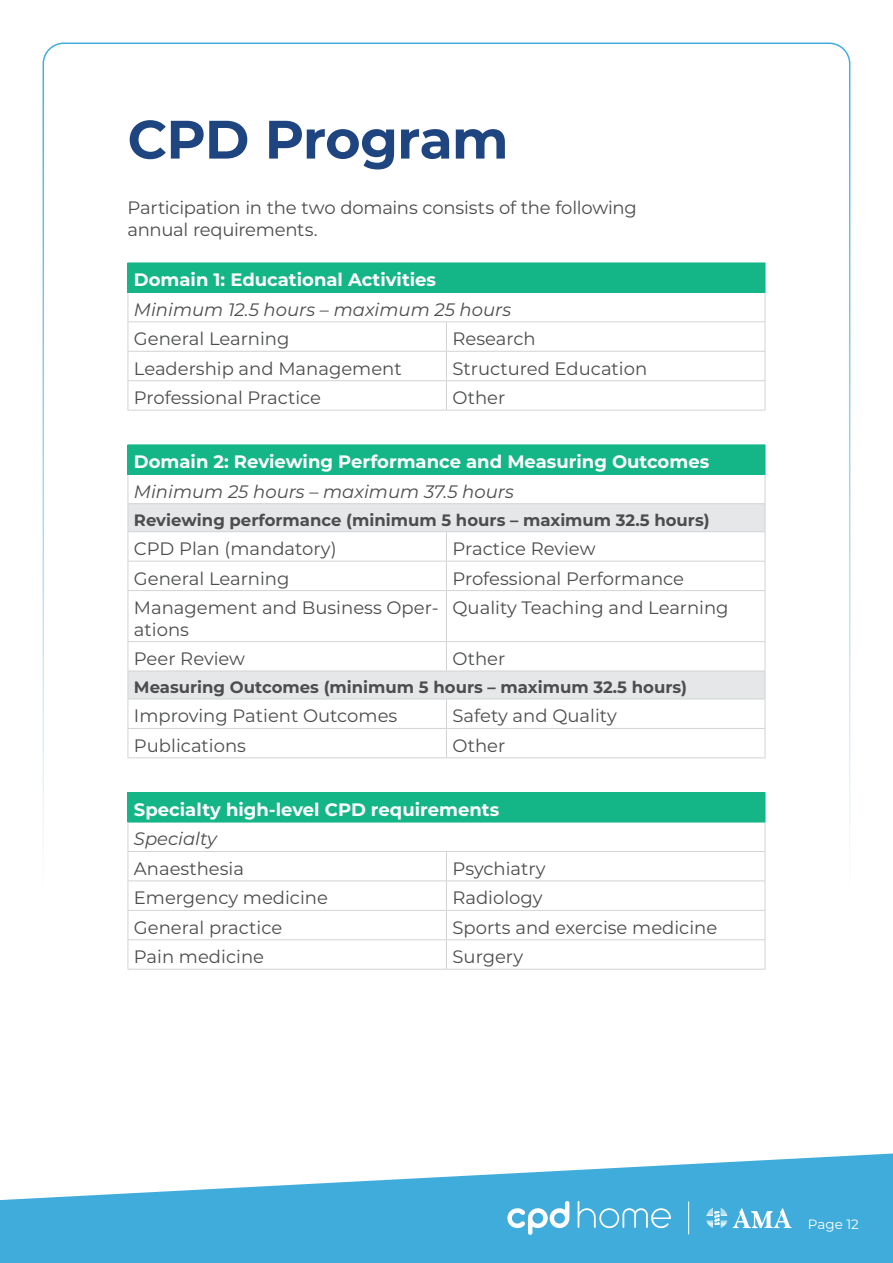
<style>
.page{position:relative;width:893px;height:1263px;background:#fff}
.page>*{position:absolute;margin:0;border:0;box-sizing:border-box;transform-origin:0 0}
.t1{font:700 54px "Montserrat";letter-spacing:-.015em;color:#1e4580}
.t2{font:18px/21.6px "Montserrat";color:#4c4d4d}
.t3{font:700 18px "Montserrat";color:#fff}
.t4{font:italic 18px "Montserrat";color:#4c4d4d}
.t5{font:700 16.5px "Montserrat";color:#4c4d4d}
.t6{font:13.5px "Montserrat";color:#fff}
</style>
<div class="page">
<div style="left:128px;top:263px;width:637px;height:29px;background:#14b687"></div>
<hr style="left:128px;top:321px;width:318px;height:1px;background:#d1d3d4">
<hr style="left:446px;top:321px;width:319px;height:1px;background:#d1d3d4">
<hr style="left:128px;top:351px;width:318px;height:1px;background:#d1d3d4">
<hr style="left:446px;top:351px;width:319px;height:1px;background:#d1d3d4">
<hr style="left:128px;top:380px;width:318px;height:1px;background:#d1d3d4">
<hr style="left:446px;top:380px;width:319px;height:1px;background:#d1d3d4">
<svg style="left:446px;top:322px;width:1px;height:88px"></svg>
<hr style="left:128px;top:410px;width:318px;height:1px;background:#d1d3d4">
<hr style="left:446px;top:410px;width:319px;height:1px;background:#d1d3d4">
<svg style="left:128px;top:293px;width:1px;height:117px"></svg>
<svg style="left:765px;top:263px;width:1px;height:147px"></svg>
<hr style="left:128px;top:292px;width:318px;height:1px;background:#14b687">
<hr style="left:446px;top:292px;width:319px;height:1px;background:#14b687">
<div style="left:128px;top:793px;width:637px;height:29px;background:#14b687"></div>
<hr style="left:128px;top:851px;width:318px;height:1px;background:#d1d3d4">
<hr style="left:446px;top:851px;width:319px;height:1px;background:#d1d3d4">
<hr style="left:128px;top:880px;width:318px;height:1px;background:#d1d3d4">
<hr style="left:446px;top:880px;width:319px;height:1px;background:#d1d3d4">
<hr style="left:128px;top:910px;width:318px;height:1px;background:#d1d3d4">
<hr style="left:446px;top:910px;width:319px;height:1px;background:#d1d3d4">
<hr style="left:128px;top:939px;width:318px;height:1px;background:#d1d3d4">
<hr style="left:446px;top:939px;width:319px;height:1px;background:#d1d3d4">
<svg style="left:446px;top:852px;width:1px;height:117px"></svg>
<hr style="left:128px;top:969px;width:318px;height:1px;background:#d1d3d4">
<hr style="left:446px;top:969px;width:319px;height:1px;background:#d1d3d4">
<hr style="left:128px;top:792px;width:318px;height:1px;background:#14b687">
<svg style="left:128px;top:823px;width:1px;height:146px"></svg>
<hr style="left:446px;top:792px;width:319px;height:1px;background:#14b687">
<svg style="left:765px;top:793px;width:1px;height:176px"></svg>
<hr style="left:128px;top:822px;width:318px;height:1px;background:#14b687">
<hr style="left:446px;top:822px;width:319px;height:1px;background:#14b687">
<div style="left:128px;top:445px;width:637px;height:29px;background:#14b687"></div>
<svg style="left:129px;top:504px;width:636px;height:195px"></svg>
<hr style="left:128px;top:503px;width:318px;height:1px;background:#d1d3d4">
<hr style="left:446px;top:503px;width:319px;height:1px;background:#d1d3d4">
<hr style="left:128px;top:531px;width:318px;height:1px;background:#d1d3d4">
<hr style="left:446px;top:531px;width:319px;height:1px;background:#d1d3d4">
<hr style="left:128px;top:561px;width:318px;height:1px;background:#d1d3d4">
<hr style="left:446px;top:561px;width:319px;height:1px;background:#d1d3d4">
<svg style="left:446px;top:532px;width:1px;height:58px"></svg>
<hr style="left:128px;top:590px;width:318px;height:1px;background:#d1d3d4">
<hr style="left:128px;top:591px;width:1px;height:50px;background:#d1d3d4">
<hr style="left:446px;top:590px;width:319px;height:1px;background:#d1d3d4">
<hr style="left:446px;top:591px;width:1px;height:50px;background:#d1d3d4">
<hr style="left:765px;top:591px;width:1px;height:50px;background:#d1d3d4">
<hr style="left:128px;top:641px;width:318px;height:1px;background:#d1d3d4">
<hr style="left:446px;top:641px;width:319px;height:1px;background:#d1d3d4">
<svg style="left:446px;top:642px;width:1px;height:29px"></svg>
<hr style="left:128px;top:671px;width:318px;height:1px;background:#d1d3d4">
<hr style="left:446px;top:671px;width:319px;height:1px;background:#d1d3d4">
<hr style="left:128px;top:699px;width:318px;height:1px;background:#d1d3d4">
<hr style="left:446px;top:699px;width:319px;height:1px;background:#d1d3d4">
<hr style="left:128px;top:728px;width:318px;height:1px;background:#d1d3d4">
<svg style="left:128px;top:642px;width:1px;height:115px"></svg>
<hr style="left:446px;top:728px;width:319px;height:1px;background:#d1d3d4">
<svg style="left:446px;top:700px;width:1px;height:57px"></svg>
<svg style="left:765px;top:642px;width:1px;height:115px"></svg>
<hr style="left:128px;top:757px;width:318px;height:1px;background:#d1d3d4">
<hr style="left:446px;top:757px;width:319px;height:1px;background:#d1d3d4">
<hr style="left:128px;top:444px;width:318px;height:1px;background:#14b687">
<svg style="left:128px;top:475px;width:1px;height:115px"></svg>
<hr style="left:446px;top:444px;width:319px;height:1px;background:#14b687">
<svg style="left:765px;top:445px;width:1px;height:145px"></svg>
<hr style="left:128px;top:474px;width:318px;height:1px;background:#14b687">
<hr style="left:446px;top:474px;width:319px;height:1px;background:#14b687">
<svg style="left:0;top:1153px;width:893px;height:110px;fill:#3facdb"></svg>
<svg style="left:507px;top:1201px;width:62px;height:34px"></svg>
<svg style="left:578px;top:1201px;width:93px;height:27px;background:#61bae1"></svg>
<svg style="left:706px;top:1208px;width:86px;height:20px"></svg>
<hr style="left:688px;top:1201px;width:1px;height:33px;background:#fff">
<h1 class="t1" style="left:128px;top:100px;width:382px">CPD Program</h1>
<p class="t2" style="left:128px;top:196px;width:511px">Participation in the two domains consists of the following annual requirements.</p>
<p class="t3" style="left:134px;top:267px;width:304px">Domain 1: Educational Activities</p>
<p class="t4" style="left:134px;top:297px;width:379px">Minimum 12.5 hours – maximum 25 hours</p>
<p class="t2" style="left:134px;top:327px;width:157px">General Learning</p>
<p class="t2" style="left:452px;top:327px;width:85px">Research</p>
<p class="t2" style="left:134px;top:357px;width:269px">Leadership and Management</p>
<p class="t2" style="left:452px;top:357px;width:196px">Structured Education</p>
<p class="t2" style="left:134px;top:386px;width:189px">Professional Practice</p>
<p class="t2" style="left:452px;top:386px;width:54px">Other</p>
<p class="t3" style="left:134px;top:449px;width:577px">Domain 2: Reviewing Performance and Measuring Outcomes</p>
<p class="t4" style="left:134px;top:479px;width:381px">Minimum 25 hours – maximum 37.5 hours</p>
<p class="t5" style="left:134px;top:508px;width:577px">Reviewing performance (minimum 5 hours – maximum 32.5 hours)</p>
<p class="t2" style="left:134px;top:537px;width:204px">CPD Plan (mandatory)</p>
<p class="t2" style="left:452px;top:537px;width:144px">Practice Review</p>
<p class="t2" style="left:134px;top:567px;width:157px">General Learning</p>
<p class="t2" style="left:452px;top:567px;width:233px">Professional Performance</p>
<p class="t2" style="left:134px;top:596px;width:306px">Management and Business Oper&shy;ations</p>
<p class="t2" style="left:452px;top:596px;width:278px">Quality Teaching and Learning</p>
<p class="t2" style="left:134px;top:647px;width:113px">Peer Review</p>
<p class="t2" style="left:452px;top:647px;width:54px">Other</p>
<p class="t5" style="left:134px;top:675px;width:555px">Measuring Outcomes (minimum 5 hours – maximum 32.5 hours)</p>
<p class="t2" style="left:134px;top:705px;width:265px">Improving Patient Outcomes</p>
<p class="t2" style="left:452px;top:705px;width:166px">Safety and Quality</p>
<p class="t2" style="left:134px;top:734px;width:114px">Publications</p>
<p class="t2" style="left:452px;top:734px;width:54px">Other</p>
<p class="t3" style="left:134px;top:797px;width:367px">Specialty high-level CPD requirements</p>
<p class="t4" style="left:134px;top:827px;width:85px">Specialty</p>
<p class="t2" style="left:134px;top:857px;width:112px">Anaesthesia</p>
<p class="t2" style="left:452px;top:857px;width:95px">Psychiatry</p>
<p class="t2" style="left:134px;top:886px;width:196px">Emergency medicine</p>
<p class="t2" style="left:452px;top:886px;width:92px">Radiology</p>
<p class="t2" style="left:134px;top:916px;width:150px">General practice</p>
<p class="t2" style="left:452px;top:916px;width:266px">Sports and exercise medicine</p>
<p class="t2" style="left:134px;top:945px;width:132px">Pain medicine</p>
<p class="t2" style="left:452px;top:945px;width:72px">Surgery</p>
<p class="t6" style="left:808px;top:1215px;width:53px">Page 12</p>
</div>
